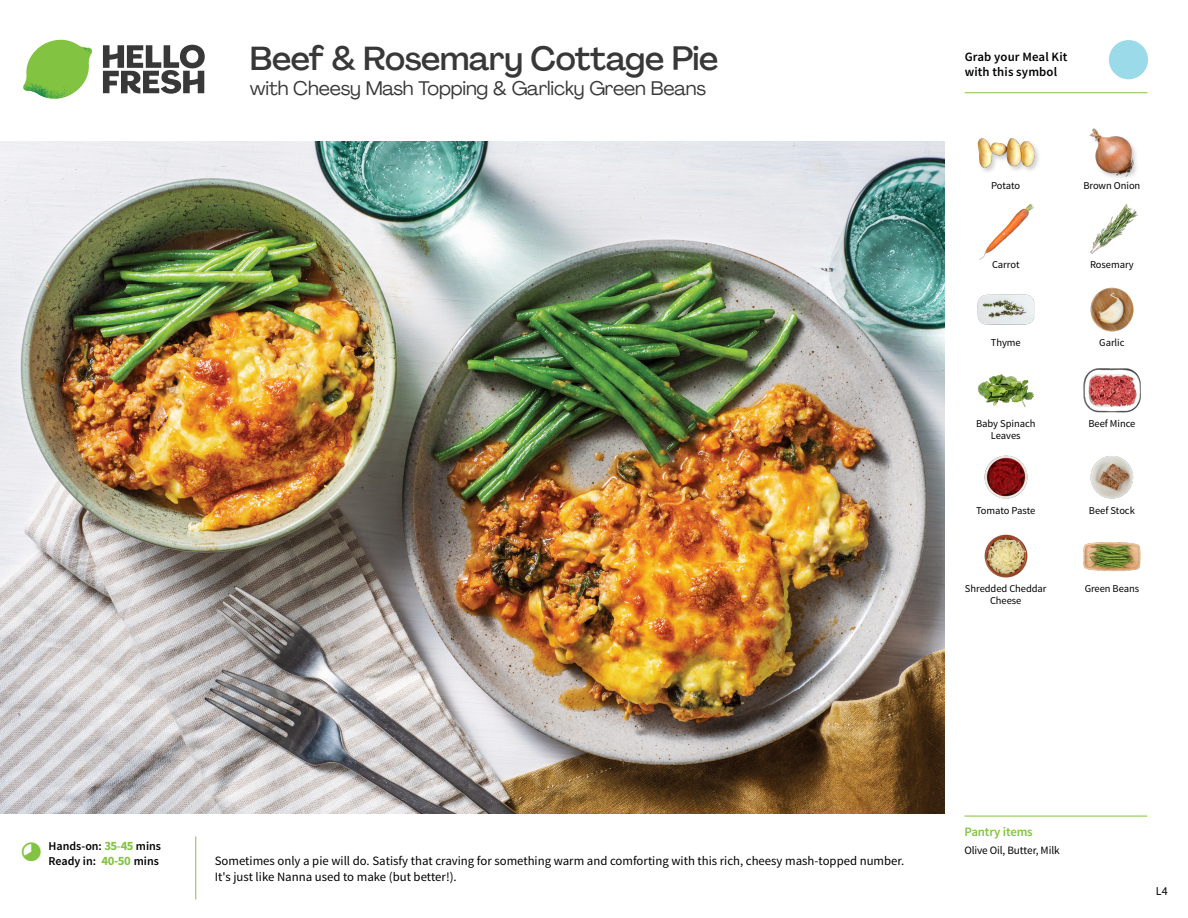
<style>
.page{position:relative;width:1188px;height:918px;background:#fff}
.page>*{position:absolute;margin:0;border:0;box-sizing:border-box;transform-origin:0 0}
.t1{font:500 33px "Agrandir";letter-spacing:-.015em;color:#383839}
.t2{font:19.5px "Agrandir";letter-spacing:-.01em;color:#383839}
.t3{font:12.75px/16.5px "Source Sans Pro";color:#000}
.t4{font:600 12.75px/15px "Source Sans Pro";letter-spacing:.01em;color:#000}
.t5{font:600 12.75px "Source Sans Pro";letter-spacing:-.01em;color:#82c341}
.t6{font:600 12px/15px "Source Sans Pro";color:#000}
.t7{font:12px "Source Sans Pro";color:#000}
.t8{font:11.25px "Source Sans Pro";letter-spacing:-.01em;color:#000}
.t9{font:10.5px "Source Sans Pro";letter-spacing:-.005em;color:#000}
.s1{font-weight:700;font-size:12.75px;color:#82c341}
.s2{color:#82c341}
</style>
<div class="page">
<svg style="left:103px;top:44px;width:102px;height:50px"></svg>
<svg style="left:28px;top:40px;width:61px;height:39px"></svg>
<img style="left:60px;top:40px;width:32px;height:26px">
<img style="left:27px;top:62px;width:59px;height:11px">
<img style="left:23px;top:66px;width:61px;height:33px">
<img style="left:59px;top:73px;width:27px;height:25px">
<img style="left:0;top:142px;width:945px;height:672px">
<img style="left:1090px;top:287px;width:44px;height:45px">
<img style="left:1083px;top:368px;width:58px;height:45px">
<img style="left:977px;top:374px;width:57px;height:33px">
<img style="left:984px;top:455px;width:44px;height:44px">
<img style="left:1083px;top:542px;width:58px;height:30px">
<img style="left:984px;top:534px;width:44px;height:44px">
<img style="left:977px;top:294px;width:57px;height:31px">
<img style="left:979px;top:204px;width:55px;height:56px">
<img style="left:1090px;top:204px;width:48px;height:50px">
<div style="left:976px;top:137px;width:65px;height:38px;background:#000;opacity:.2"></div>
<img style="left:977px;top:137px;width:57px;height:38px">
<img style="left:1089px;top:128px;width:48px;height:50px">
<img style="left:1090px;top:456px;width:44px;height:43px">
<svg style="left:1091px;top:40px;width:57px;height:54px"></svg>
<hr style="left:965px;top:92px;width:183px;height:1px;background:#82c341">
<hr style="left:964px;top:816px;width:183px;height:1px;background:#82c341">
<h1 class="t1" style="left:250px;top:38px;width:470px">Beef &amp; Rosemary Cottage Pie</h1>
<h2 class="t2" style="left:250px;top:76px;width:458px">with Cheesy Mash Topping &amp; Garlicky Green Beans</h2>
<p class="t4" style="left:965px;top:50px;width:104px">Grab your Meal Kit with this symbol</p>
<p class="t9" style="left:991px;top:179px;width:31px">Potato</p>
<p class="t9" style="left:1083px;top:179px;width:58px">Brown Onion</p>
<p class="t9" style="left:992px;top:258px;width:29px">Carrot</p>
<p class="t9" style="left:1090px;top:258px;width:45px">Rosemary</p>
<p class="t9" style="left:991px;top:336px;width:31px">Thyme</p>
<p class="t9" style="left:1099px;top:336px;width:27px">Garlic</p>
<p class="t9" style="left:976px;top:417px;width:61px">Baby Spinach</p>
<p class="t9" style="left:1088px;top:417px;width:48px">Beef Mince</p>
<p class="t9" style="left:991px;top:429px;width:31px">Leaves</p>
<p class="t9" style="left:976px;top:504px;width:61px">Tomato Paste</p>
<p class="t9" style="left:1089px;top:504px;width:47px">Beef Stock</p>
<p class="t9" style="left:965px;top:582px;width:83px">Shredded Cheddar</p>
<p class="t9" style="left:1085px;top:582px;width:56px">Green Beans</p>
<p class="t9" style="left:990px;top:594px;width:33px">Cheese</p>
<p class="t6" style="left:48px;top:839px;width:114px">Hands-on: <span class="s1">35</span><span class="s2">-</span><span class="s1">45</span> mins<br>Ready in: <span class="s1">40-50</span> mins</p>
<p class="t3" style="left:215px;top:852px;width:691px">Sometimes only a pie will do. Satisfy that craving for something warm and comforting with this rich, cheesy mash-topped number.<br>It's just like Nanna used to make (but better!).</p>
<p class="t5" style="left:964px;top:823px;width:70px">Pantry items</p>
<p class="t8" style="left:964px;top:843px;width:97px">Olive Oil, Butter, Milk</p>
<p class="t7" style="left:1156px;top:884px;width:13px">L4</p>
</div>
